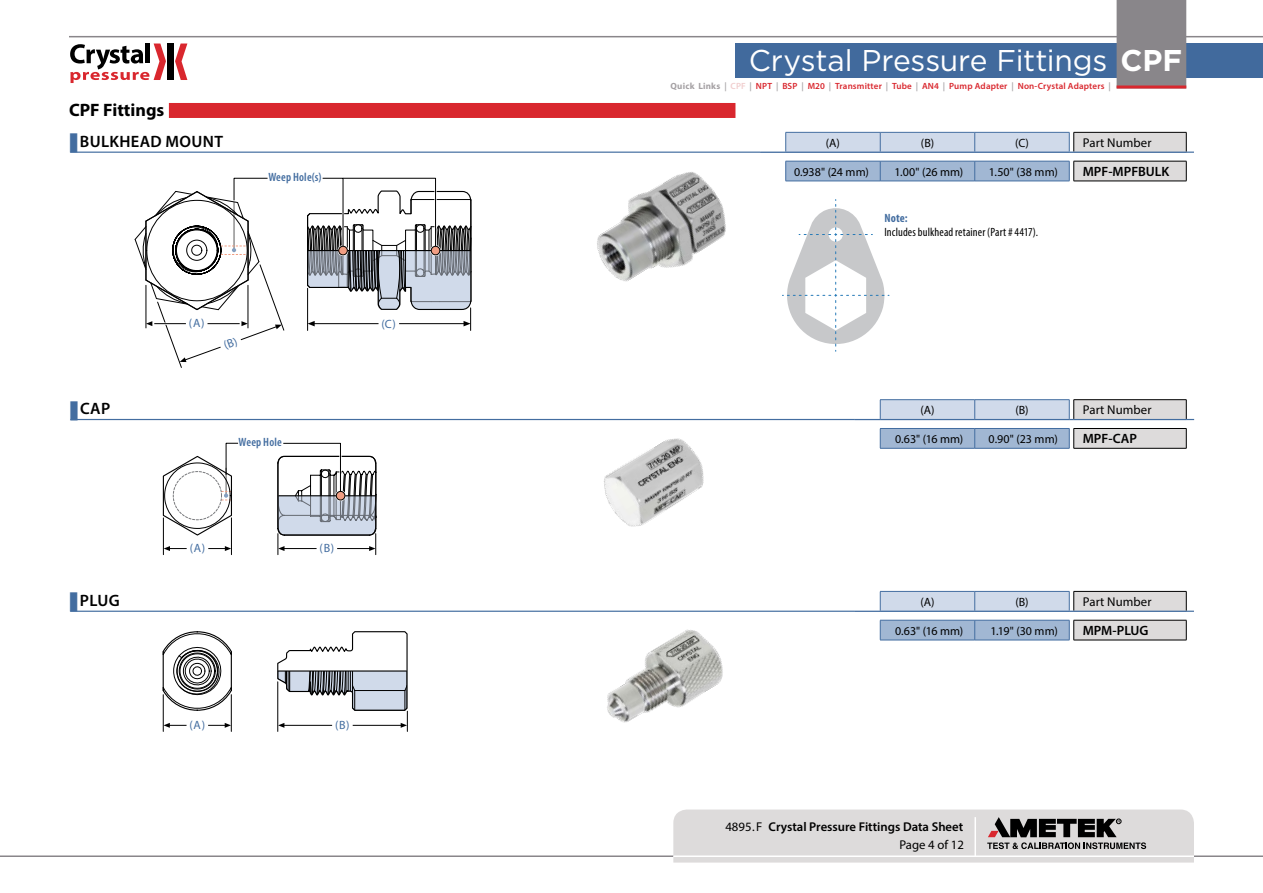
<style>
.page{position:relative;width:1263px;height:893px;background:#fff}
.page>*{position:absolute;margin:0;border:0;box-sizing:border-box;transform-origin:0 0}
.t1{font:30px "Gotham";letter-spacing:-.005em;color:#fff}
.t2{font:700 18px "Myriad Pro";color:#000}
.t3{font:600 16.5px "Myriad Pro";letter-spacing:.02em;color:#000}
.t4{font:600 13.5px "Myriad Pro";color:#000}
.t5{font:12.75px "Myriad Pro";letter-spacing:.005em;color:#000}
.t6{font:600 12.75px "Myriad Pro";color:#000}
.t7{font:12px "Myriad Pro";color:#000}
.t8{font:condensed 12px "Myriad Pro";letter-spacing:.01em;color:#000}
.t9{font:600 condensed 12px "Myriad Pro";letter-spacing:.015em;color:#436da0}
.t10{font:12px "Myriad Pro";color:#436da0}
.t11{font:700 condensed 12px "Myriad Pro";color:#436da0}
.t12{font:600 9px "Myriad Pro";letter-spacing:.015em;color:#d9272e}
.s1{font-weight:700}
.s2{font-weight:700;color:#a5a1a4}
.s3{color:#a5a1a4}
.s4{color:#f1cece}
.s5{font-weight:400}
</style>
<div class="page">
<hr style="left:0;top:855px;width:1263px;height:2px;background:#89868a">
<hr style="left:69px;top:36px;width:1194px;height:1px;background:#89868a">
<svg style="left:673px;top:809px;width:521px;height:54px;background:#cdcaca"></svg>
<div style="left:167px;top:44px;width:7px;height:36px;background:#000"></div>
<svg style="left:175px;top:44px;width:12px;height:36px"></svg>
<svg style="left:70px;top:44px;width:96px;height:39px"></svg>
<hr style="left:673px;top:855px;width:521px;height:2px;background:#fff">
<div style="left:740px;top:44px;width:523px;height:34px;background:#416a9d"></div>
<div style="left:1116px;top:0;width:70px;height:89px;background:#89868a"></div>
<hr style="left:1116px;top:86px;width:70px;height:3px;background:#d9272e">
<hr style="left:231px;top:695px;width:1px;height:36px;background:#000">
<hr style="left:163px;top:695px;width:1px;height:36px;background:#000">
<svg style="left:208px;top:723px;width:23px;height:5px"></svg>
<svg style="left:163px;top:723px;width:24px;height:5px"></svg>
<svg style="left:162px;top:631px;width:70px;height:86px"></svg>
<svg style="left:277px;top:631px;width:131px;height:100px"></svg>
<hr style="left:278px;top:670px;width:129px;height:2px;background:#000">
<hr style="left:231px;top:518px;width:1px;height:37px;background:#000">
<hr style="left:163px;top:518px;width:1px;height:37px;background:#000">
<svg style="left:208px;top:546px;width:23px;height:5px"></svg>
<svg style="left:164px;top:546px;width:23px;height:5px"></svg>
<svg style="left:162px;top:443px;width:77px;height:93px"></svg>
<svg style="left:277px;top:442px;width:100px;height:113px"></svg>
<hr style="left:345px;top:495px;width:30px;height:1px;background:#000">
<hr style="left:278px;top:495px;width:58px;height:1px;background:#000">
<img style="left:604px;top:438px;width:100px;height:89px">
<img style="left:607px;top:629px;width:116px;height:94px">
<hr style="left:70px;top:611px;width:1124px;height:1px;background:#436da0">
<hr style="left:70px;top:419px;width:1124px;height:1px;background:#436da0">
<hr style="left:1073px;top:640px;width:113px;height:1px;background:#000">
<svg style="left:855px;top:591px;width:332px;height:49px"></svg>
<hr style="left:880px;top:640px;width:95px;height:1px;background:#436da0">
<hr style="left:975px;top:640px;width:94px;height:1px;background:#436da0">
<svg style="left:307px;top:177px;width:165px;height:153px"></svg>
<hr style="left:307px;top:250px;width:31px;height:1px;background:#000">
<hr style="left:440px;top:250px;width:31px;height:1px;background:#000">
<hr style="left:348px;top:250px;width:83px;height:1px;background:#000">
<svg style="left:431px;top:246px;width:9px;height:9px"></svg>
<img style="left:597px;top:172px;width:129px;height:110px">
<hr style="left:70px;top:152px;width:1124px;height:1px;background:#436da0">
<hr style="left:1073px;top:181px;width:113px;height:1px;background:#000">
<svg style="left:760px;top:132px;width:427px;height:49px"></svg>
<hr style="left:785px;top:181px;width:95px;height:1px;background:#436da0">
<hr style="left:880px;top:181px;width:95px;height:1px;background:#436da0">
<hr style="left:975px;top:181px;width:94px;height:1px;background:#436da0">
<svg style="left:782px;top:200px;width:107px;height:151px"></svg>
<div style="left:69px;top:103px;width:666px;height:15px;background:#d9272e"></div>
<div style="left:69px;top:100px;width:100px;height:19px;background:#fff"></div>
<hr style="left:1073px;top:399px;width:113px;height:1px;background:#000">
<hr style="left:1073px;top:448px;width:113px;height:1px;background:#000">
<hr style="left:880px;top:399px;width:95px;height:1px;background:#436da0">
<hr style="left:975px;top:399px;width:94px;height:1px;background:#436da0">
<svg style="left:855px;top:400px;width:332px;height:48px"></svg>
<hr style="left:880px;top:448px;width:95px;height:1px;background:#436da0">
<hr style="left:975px;top:448px;width:94px;height:1px;background:#436da0">
<svg style="left:70px;top:610px;width:21px;height:2px"></svg>
<svg style="left:70px;top:418px;width:21px;height:3px"></svg>
<svg style="left:70px;top:151px;width:21px;height:2px"></svg>
<svg style="left:134px;top:178px;width:150px;height:190px"></svg>
<h1 class="t1" style="left:749px;top:41px;width:435px">Crystal Pressure Fittings <span class="s1">CPF</span></h1>
<h2 class="t2" style="left:69px;top:99px;width:97px">CPF Fittings</h2>
<p class="t12" style="left:670px;top:80px;width:442px"><span class="s2">Quick Links</span> <span class="s3">|</span> <span class="s4">CPF</span> <span class="s3">|</span> NPT <span class="s3">|</span> BSP <span class="s3">|</span> M20 <span class="s3">|</span> Transmitter <span class="s3">|</span> Tube <span class="s3">|</span> AN4 <span class="s3">|</span> Pump Adapter <span class="s3">|</span> Non-Crystal Adapters <span class="s3">|</span></p>
<h3 class="t3" style="left:80px;top:131px;width:145px">BULKHEAD MOUNT</h3>
<p class="t7" style="left:826px;top:135px;width:16px">(A)</p>
<p class="t7" style="left:921px;top:135px;width:15px">(B)</p>
<p class="t7" style="left:1015px;top:135px;width:15px">(C)</p>
<p class="t5" style="left:1083px;top:135px;width:70px">Part Number</p>
<p class="t7" style="left:794px;top:164px;width:76px">0.938" (24 mm)</p>
<p class="t7" style="left:894px;top:164px;width:70px">1.00" (26 mm)</p>
<p class="t7" style="left:989px;top:164px;width:71px">1.50" (38 mm)</p>
<p class="t4" style="left:1083px;top:163px;width:88px">MPF-MPFBULK</p>
<p class="t11" style="left:884px;top:211px;width:25px">Note:</p>
<p class="t8" style="left:884px;top:224px;width:155px">Includes bulkhead retainer (Part # 4417).</p>
<p class="t9" style="left:268px;top:170px;width:55px">Weep Hole(s)</p>
<h3 class="t3" style="left:80px;top:398px;width:32px">CAP</h3>
<h3 class="t3" style="left:80px;top:590px;width:41px">PLUG</h3>
<p class="t10" style="left:189px;top:317px;width:17px">(A)</p>
<p class="t9" style="left:239px;top:435px;width:45px">Weep Hole</p>
<p class="t10" style="left:190px;top:542px;width:17px">(A)</p>
<p class="t10" style="left:320px;top:542px;width:16px">(B)</p>
<p class="t10" style="left:382px;top:317px;width:16px">(C)</p>
<p class="t10" style="left:190px;top:718px;width:17px">(A)</p>
<p class="t10" style="left:335px;top:718px;width:16px">(B)</p>
<p class="t7" style="left:920px;top:403px;width:16px">(A)</p>
<p class="t7" style="left:1015px;top:403px;width:15px">(B)</p>
<p class="t5" style="left:1083px;top:402px;width:70px">Part Number</p>
<p class="t7" style="left:895px;top:431px;width:70px">0.63" (16 mm)</p>
<p class="t7" style="left:988px;top:431px;width:71px">0.90" (23 mm)</p>
<p class="t4" style="left:1083px;top:430px;width:56px">MPF-CAP</p>
<p class="t7" style="left:920px;top:594px;width:16px">(A)</p>
<p class="t7" style="left:1015px;top:594px;width:15px">(B)</p>
<p class="t5" style="left:1083px;top:594px;width:70px">Part Number</p>
<p class="t7" style="left:895px;top:623px;width:70px">0.63" (16 mm)</p>
<p class="t7" style="left:990px;top:623px;width:69px">1.19" (30 mm)</p>
<p class="t4" style="left:1083px;top:622px;width:67px">MPM-PLUG</p>
<p class="t6" style="left:725px;top:818px;width:239px"><span class="s5">4895.F</span> Crystal Pressure Fittings Data Sheet</p>
<p class="t5" style="left:899px;top:837px;width:66px">Page 4 of 12</p>
</div>
